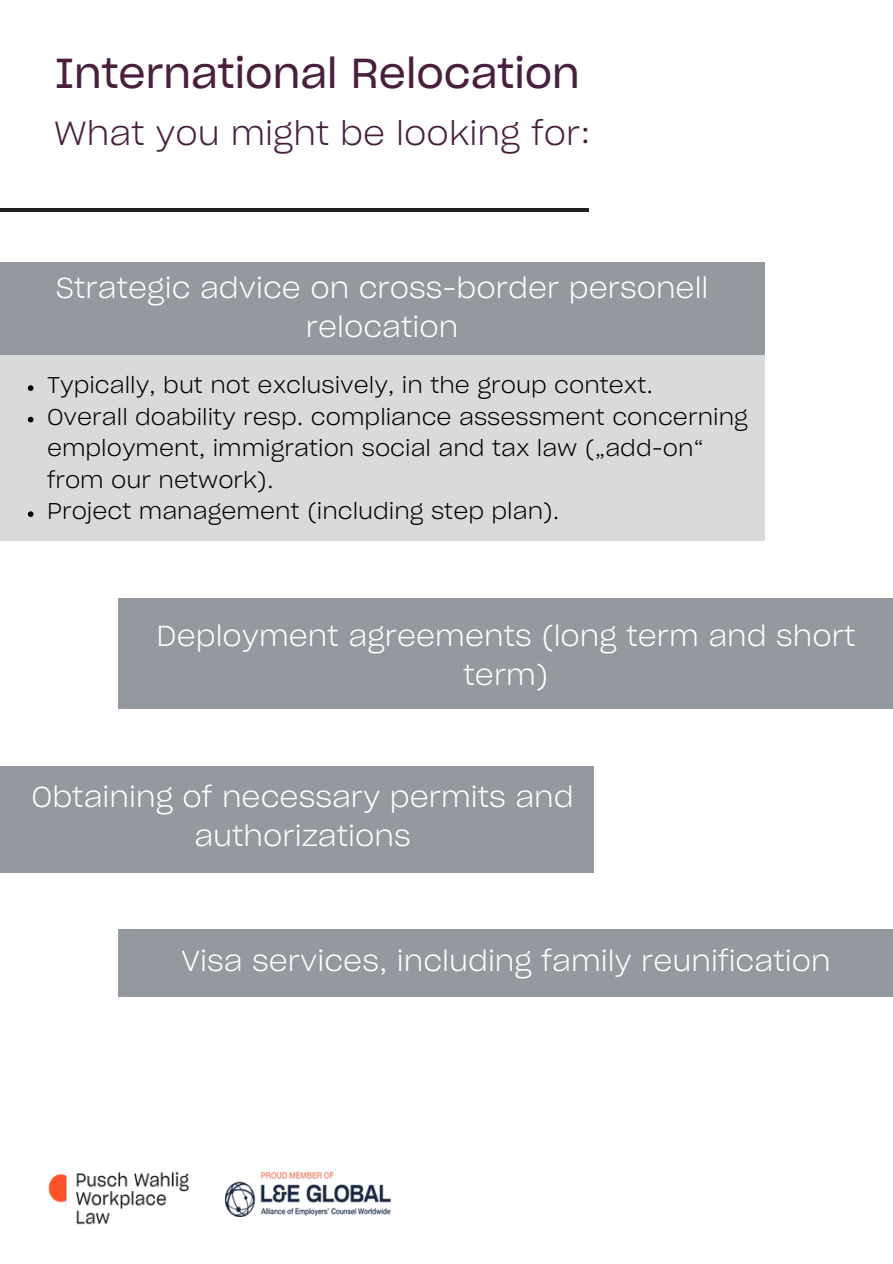
<style>
.page{position:relative;width:893px;height:1264px;background:#fff}
.page>*{position:absolute;margin:0;border:0;box-sizing:border-box;transform-origin:0 0}
.t1{font:41.25px "Sharp Grotesk Book 20";color:#48203e}
.t2{font:33px "Sharp Grotesk Light 20";color:#48203e}
.t3{font:28.5px/39.3px "Sharp Grotesk Light 20";color:#fff;text-align:center}
.t4{font:22.5px/31.5px "Sharp Grotesk Light 20";color:#000}
</style>
<div class="page">
<img style="left:48px;top:1171px;width:142px;height:54px">
<img style="left:225px;top:1171px;width:166px;height:45px">
<div style="left:118px;top:598px;width:774px;height:110px;background:#93999f"></div>
<div style="left:0;top:766px;width:593px;height:106px;background:#93999f"></div>
<div style="left:118px;top:929px;width:774px;height:67px;background:#93999f"></div>
<div style="left:0;top:263px;width:764px;height:94px;background:#93999f"></div>
<div style="left:0;top:355px;width:764px;height:185px;background:#d8dadc"></div>
<hr style="left:0;top:208px;width:588px;height:3px;background:#231f20">
<svg style="left:28px;top:385px;width:5px;height:6px"></svg>
<svg style="left:28px;top:417px;width:5px;height:5px"></svg>
<svg style="left:28px;top:511px;width:5px;height:6px"></svg>
<p class="t1" style="left:55px;top:54px;width:526px">International Relocation</p>
<p class="t2" style="left:54px;top:118px;width:537px">What you might be looking for:</p>
<p class="t3" style="left:56px;top:269px;width:654px">Strategic advice on cross-border personell relocation</p>
<h3 class="t4" style="left:47px;top:370px;width:607px">Typically, but not exclusively, in the group context.</h3>
<h3 class="t4" style="left:47px;top:402px;width:702px">Overall doability resp. compliance assessment concerning employment, immigration social and tax law („add-on“ from our network).</h3>
<h3 class="t4" style="left:47px;top:496px;width:514px">Project management (including step plan).</h3>
<h3 class="t3" style="left:156px;top:617px;width:700px">Deployment agreements (long term and short term)</h3>
<p class="t3" style="left:31px;top:778px;width:544px">Obtaining of necessary permits and authorizations</p>
<p class="t3" style="left:181px;top:943px;width:651px">Visa services, including family reunification</p>
</div>
